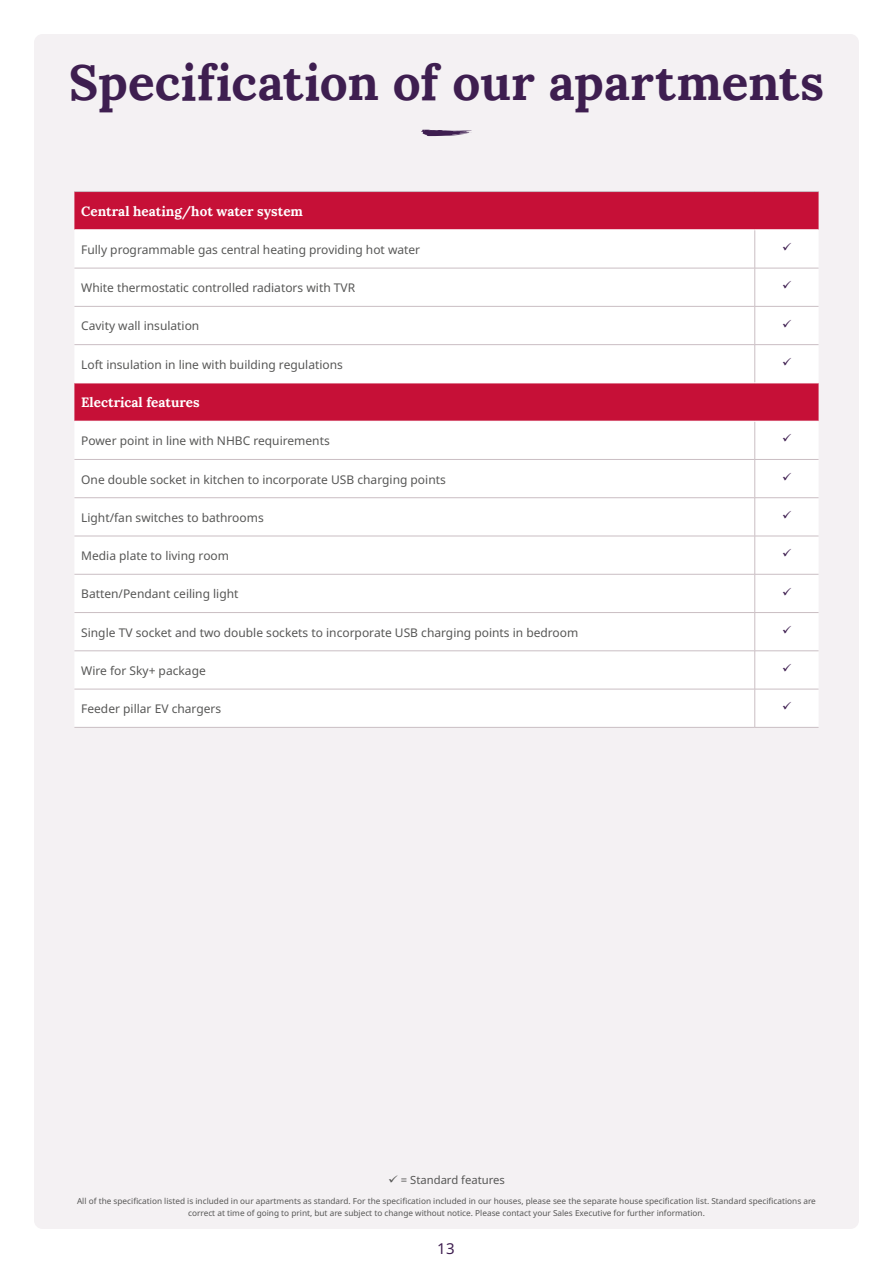
<style>
.page{position:relative;width:893px;height:1263px;background:#fff}
.page>*{position:absolute;margin:0;border:0;box-sizing:border-box;transform-origin:0 0}
.t1{font:700 49.5px "Lora";color:#3e1e50}
.t2{font:15px "Noto Sans";color:#3e1e50}
.t3{font:700 13.5px "Lora";color:#fff}
.t4{font:12px "Noto Sans";color:#575756}
.t5{font:11.25px "Noto Sans";color:#575756}
.t6{font:8.25px/12px "Noto Sans";color:#575756;text-align:center}
</style>
<div class="page">
<div style="left:34px;top:34px;width:825px;height:1195px;background:#f4f1f3;border-radius:9px"></div>
<div style="left:74px;top:192px;width:745px;height:38px;background:#c61037"></div>
<svg style="left:74px;top:231px;width:745px;height:496px;fill:#fff"></svg>
<hr style="left:754px;top:230px;width:1px;height:38px;background:#cabec3">
<hr style="left:754px;top:268px;width:1px;height:38px;background:#cabec3">
<hr style="left:754px;top:307px;width:1px;height:37px;background:#cabec3">
<hr style="left:754px;top:345px;width:1px;height:38px;background:#cabec3">
<hr style="left:754px;top:421px;width:1px;height:38px;background:#cabec3">
<hr style="left:754px;top:460px;width:1px;height:37px;background:#cabec3">
<hr style="left:754px;top:498px;width:1px;height:38px;background:#cabec3">
<hr style="left:754px;top:536px;width:1px;height:38px;background:#cabec3">
<hr style="left:754px;top:574px;width:1px;height:38px;background:#cabec3">
<hr style="left:754px;top:613px;width:1px;height:38px;background:#cabec3">
<hr style="left:754px;top:651px;width:1px;height:38px;background:#cabec3">
<hr style="left:754px;top:689px;width:1px;height:38px;background:#cabec3">
<hr style="left:74px;top:268px;width:681px;height:1px;background:#cabec3">
<hr style="left:74px;top:306px;width:681px;height:1px;background:#cabec3">
<hr style="left:74px;top:344px;width:681px;height:1px;background:#cabec3">
<hr style="left:74px;top:459px;width:681px;height:1px;background:#cabec3">
<hr style="left:74px;top:497px;width:681px;height:1px;background:#cabec3">
<hr style="left:74px;top:536px;width:681px;height:1px;background:#cabec3">
<hr style="left:74px;top:574px;width:681px;height:1px;background:#cabec3">
<hr style="left:74px;top:612px;width:681px;height:1px;background:#cabec3">
<hr style="left:74px;top:650px;width:681px;height:1px;background:#cabec3">
<hr style="left:74px;top:689px;width:681px;height:1px;background:#cabec3">
<hr style="left:74px;top:727px;width:681px;height:1px;background:#cabec3">
<hr style="left:74px;top:383px;width:681px;height:1px;background:#fff">
<hr style="left:755px;top:383px;width:64px;height:1px;background:#fff">
<hr style="left:755px;top:230px;width:64px;height:1px;background:#fff">
<hr style="left:755px;top:421px;width:64px;height:1px;background:#fff">
<hr style="left:74px;top:230px;width:681px;height:1px;background:#fff">
<hr style="left:74px;top:421px;width:681px;height:1px;background:#fff">
<hr style="left:755px;top:268px;width:64px;height:1px;background:#cabec3">
<hr style="left:755px;top:306px;width:64px;height:1px;background:#cabec3">
<hr style="left:755px;top:344px;width:64px;height:1px;background:#cabec3">
<hr style="left:755px;top:459px;width:64px;height:1px;background:#cabec3">
<hr style="left:755px;top:497px;width:64px;height:1px;background:#cabec3">
<hr style="left:755px;top:536px;width:64px;height:1px;background:#cabec3">
<hr style="left:755px;top:574px;width:64px;height:1px;background:#cabec3">
<hr style="left:755px;top:612px;width:64px;height:1px;background:#cabec3">
<hr style="left:755px;top:650px;width:64px;height:1px;background:#cabec3">
<hr style="left:755px;top:689px;width:64px;height:1px;background:#cabec3">
<hr style="left:755px;top:727px;width:64px;height:1px;background:#cabec3">
<hr style="left:74px;top:191px;width:681px;height:1px;background:#cabec3">
<hr style="left:755px;top:191px;width:64px;height:1px;background:#cabec3">
<svg style="left:421px;top:130px;width:51px;height:6px"></svg>
<svg style="left:783px;top:243px;width:8px;height:8px"></svg>
<svg style="left:783px;top:281px;width:8px;height:8px"></svg>
<svg style="left:783px;top:319px;width:8px;height:8px"></svg>
<svg style="left:783px;top:358px;width:8px;height:7px"></svg>
<svg style="left:783px;top:434px;width:8px;height:8px"></svg>
<svg style="left:783px;top:472px;width:8px;height:8px"></svg>
<svg style="left:783px;top:511px;width:8px;height:7px"></svg>
<svg style="left:783px;top:549px;width:8px;height:8px"></svg>
<svg style="left:783px;top:587px;width:8px;height:8px"></svg>
<svg style="left:783px;top:625px;width:8px;height:8px"></svg>
<svg style="left:783px;top:664px;width:8px;height:8px"></svg>
<svg style="left:783px;top:702px;width:8px;height:8px"></svg>
<h1 class="t1" style="left:69px;top:40px;width:757px">Specification of our apartments</h1>
<p class="t3" style="left:81px;top:200px;width:223px">Central heating/hot water system</p>
<p class="t4" style="left:81px;top:241px;width:341px">Fully programmable gas central heating providing hot water</p>
<p class="t4" style="left:81px;top:279px;width:275px">White thermostatic controlled radiators with TVR</p>
<p class="t4" style="left:81px;top:318px;width:120px">Cavity wall insulation</p>
<p class="t4" style="left:81px;top:356px;width:263px">Loft insulation in line with building regulations</p>
<p class="t3" style="left:81px;top:391px;width:120px">Electrical features</p>
<p class="t4" style="left:81px;top:432px;width:250px">Power point in line with NHBC requirements</p>
<p class="t4" style="left:81px;top:471px;width:366px">One double socket in kitchen to incorporate USB charging points</p>
<p class="t4" style="left:81px;top:509px;width:184px">Light/fan switches to bathrooms</p>
<p class="t4" style="left:81px;top:547px;width:149px">Media plate to living room</p>
<p class="t4" style="left:81px;top:585px;width:159px">Batten/Pendant ceiling light</p>
<p class="t4" style="left:81px;top:624px;width:499px">Single TV socket and two double sockets to incorporate USB charging points in bedroom</p>
<p class="t4" style="left:81px;top:662px;width:126px">Wire for Sky+ package</p>
<p class="t4" style="left:81px;top:700px;width:142px">Feeder pillar EV chargers</p>
<p class="t5" style="left:388px;top:1172px;width:118px">✓ = Standard features</p>
<p class="t6" style="left:77px;top:1195px;width:740px">All of the specification listed is included in our apartments as standard. For the specification included in our houses, please see the separate house specification list. Standard specifications are correct at time of going to print, but are subject to change without notice. Please contact your Sales Executive for further information.</p>
<p class="t2" style="left:438px;top:1237px;width:18px">13</p>
</div>
